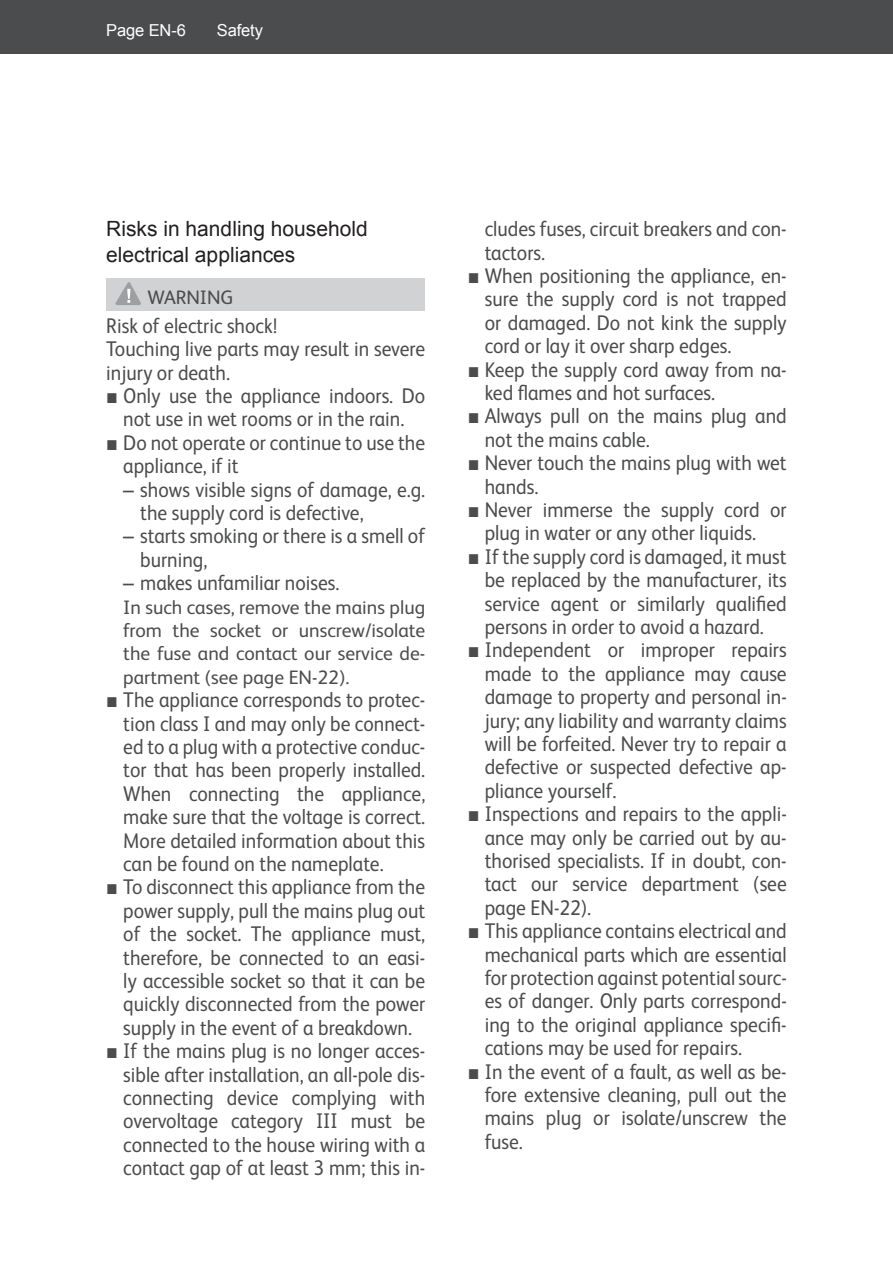
<style>
.page{position:relative;width:893px;height:1263px;background:#fff}
.page>*{position:absolute;margin:0;border:0;box-sizing:border-box;transform-origin:0 0}
.t1{font:21.3px/23.4px "FS Albert";color:#4b4c4d;scale:.92 1}
.t2{font:21px/25.2px "Arial";color:#231f20}
.t3{font:19.5px/23.4px "FS Albert";color:#4b4c4d;text-align:justify}
.t4{font:16.5px "Arial";letter-spacing:-.01em;color:#fff}
.s1{font-family:"Arial"}
</style>
<div class="page">
<div style="left:0;top:0;width:893px;height:54px;background:#4b4c4d"></div>
<div style="left:106px;top:278px;width:319px;height:33px;background:#d1d2d4"></div>
<svg style="left:116px;top:282px;width:25px;height:23px"></svg>
<p class="t4" style="left:106px;top:22px;width:81px">Page EN-6</p>
<p class="t4" style="left:217px;top:22px;width:48px">Safety</p>
<p class="t2" style="left:106px;top:217px;width:263px">Risks in handling household electrical appliances</p>
<p class="t3" style="left:148px;top:287px;width:87px">WARNING</p>
<p class="t1" style="left:106px;top:316px;width:348px">Risk of electric shock!<br>Touching live parts may result in severe injury or death.</p>
<p class="t1" style="left:106px;top:386px;width:348px;text-align:center"><span class="s1">■</span> Only use the appliance indoors. Do not use in wet rooms or in the rain.</p>
<p class="t1" style="left:123px;top:433px;width:330px;text-indent:-17px"><span class="s1">■</span> Do not operate or continue to use the appliance, if it</p>
<p class="t1" style="left:140px;top:479px;width:311px;text-indent:-17px"><span class="s1">–</span> shows visible signs of damage, e.g. the supply cord is defective,</p>
<p class="t1" style="left:140px;top:526px;width:311px;text-indent:-17px"><span class="s1">–</span> starts smoking or there is a smell of burning,</p>
<p class="t1" style="left:123px;top:573px;width:236px"><span class="s1">–</span> makes unfamiliar noises.</p>
<p class="t3" style="left:123px;top:597px;width:303px">In such cases, remove the mains plug from the socket or unscrew/isolate the fuse and contact our service de&shy;partment (see page EN-22).</p>
<p class="t1" style="left:123px;top:690px;width:330px;text-align:justify;text-indent:-17px"><span class="s1">■</span> The appliance corresponds to protec&shy;tion class I and may only be connect&shy;ed to a plug with a protective conduc&shy;tor that has been properly installed.<br>When connecting the appliance, make sure that the voltage is correct.<br>More detailed information about this can be found on the nameplate.</p>
<p class="t1" style="left:123px;top:877px;width:330px;text-align:justify;text-indent:-17px"><span class="s1">■</span> To disconnect this appliance from the power supply, pull the mains plug out of the socket. The appliance must, therefore, be connected to an easi&shy;ly accessible socket so that it can be quickly disconnected from the power supply in the event of a breakdown.</p>
<p class="t1" style="left:123px;top:1041px;width:330px;text-align:justify;text-indent:-17px"><span class="s1">■</span> If the mains plug is no longer acces&shy;sible after installation, an all-pole dis&shy;connecting device complying with overvoltage category III must be connected to the house wiring with a contact gap of at least 3 mm; this in-</p>
<p class="t1" style="left:485px;top:219px;width:330px">cludes fuses, circuit breakers and con&shy;tactors.</p>
<p class="t1" style="left:485px;top:266px;width:330px;text-align:justify;text-indent:-17px"><span class="s1">■</span> When positioning the appliance, en&shy;sure the supply cord is not trapped or damaged. Do not kink the supply cord or lay it over sharp edges.</p>
<p class="t1" style="left:485px;top:359px;width:330px;text-indent:-17px"><span class="s1">■</span> Keep the supply cord away from na&shy;ked flames and hot surfaces.</p>
<p class="t1" style="left:485px;top:406px;width:330px;text-indent:-17px"><span class="s1">■</span> Always pull on the mains plug and not the mains cable.</p>
<p class="t1" style="left:485px;top:453px;width:330px;text-indent:-17px"><span class="s1">■</span> Never touch the mains plug with wet hands.</p>
<p class="t1" style="left:485px;top:500px;width:330px;text-indent:-17px"><span class="s1">■</span> Never immerse the supply cord or plug in water or any other liquids.</p>
<p class="t1" style="left:485px;top:547px;width:330px;text-align:justify;text-indent:-17px"><span class="s1">■</span> If the supply cord is damaged, it must be replaced by the manufacturer, its service agent or similarly qualified persons in order to avoid a hazard.</p>
<p class="t1" style="left:485px;top:640px;width:330px;text-align:justify;text-indent:-17px"><span class="s1">■</span> Independent or improper repairs made to the appliance may cause damage to property and personal in&shy;jury; any liability and warranty claims will be forfeited. Never try to repair a defective or suspected defective ap&shy;pliance yourself.</p>
<p class="t1" style="left:485px;top:804px;width:330px;text-align:justify;text-indent:-17px"><span class="s1">■</span> Inspections and repairs to the appli&shy;ance may only be carried out by au&shy;thorised specialists. If in doubt, con&shy;tact our service department (see page EN-22).</p>
<p class="t1" style="left:485px;top:921px;width:330px;text-align:justify;text-indent:-17px"><span class="s1">■</span> This appliance contains electrical and mechanical parts which are essential for protection against potential sourc&shy;es of danger. Only parts correspond&shy;ing to the original appliance specifi&shy;cations may be used for repairs.</p>
<p class="t1" style="left:485px;top:1061px;width:330px;text-align:justify;text-indent:-17px"><span class="s1">■</span> In the event of a fault, as well as be&shy;fore extensive cleaning, pull out the mains plug or isolate/unscrew the fuse.</p>
</div>
